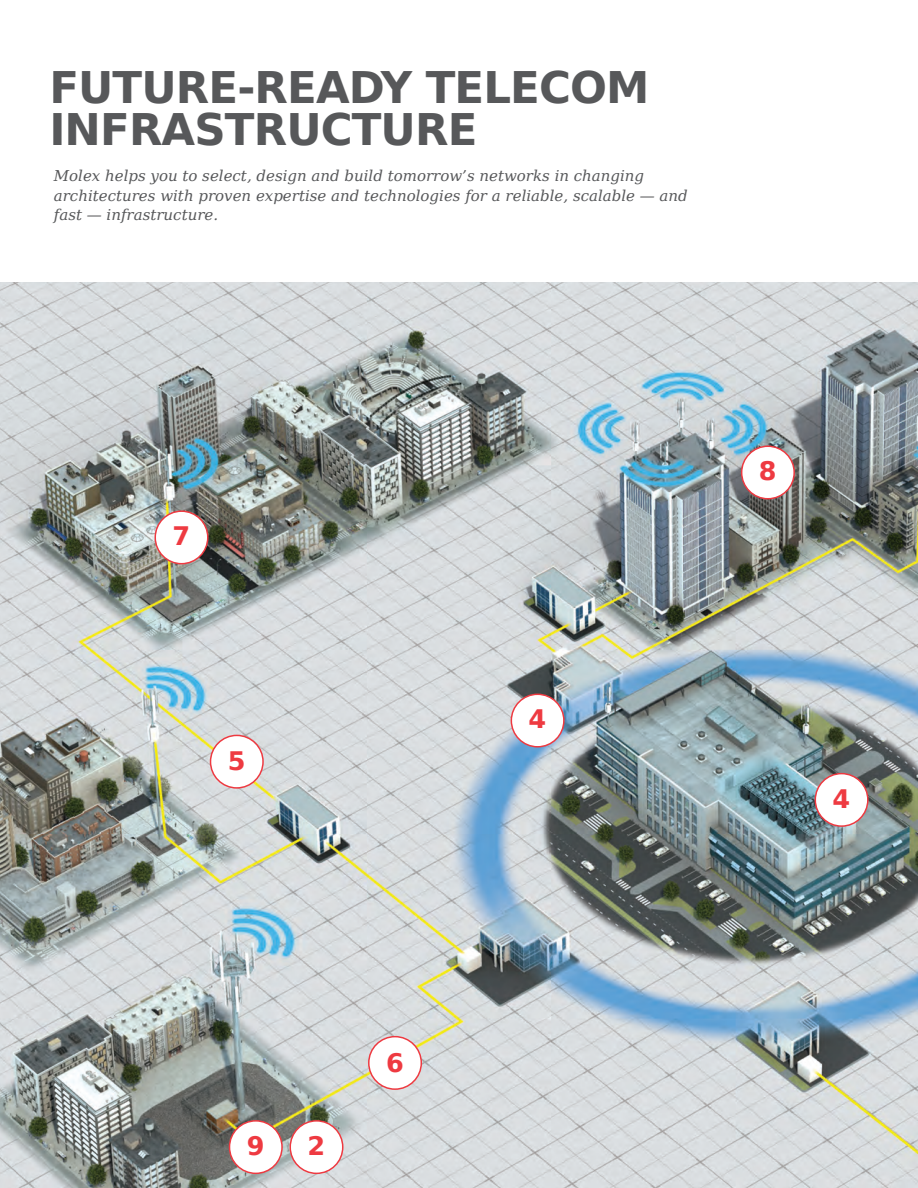
<style>
.page{position:relative;width:918px;height:1188px;background:#fff}
.page>*{position:absolute;margin:0;border:0;box-sizing:border-box;transform-origin:0 0}
.t1{font:700 43.5px/42px "Bitstream Vera Sans";letter-spacing:-.02em;color:#57585a}
.t2{font:700 25.5px "Bitstream Vera Sans";color:#ee3a41}
.t3{font:italic 15px/19.5px "DejaVu Serif";color:#57585a}
</style>
<div class="page">
<img style="left:0;top:283px;width:918px;height:905px">
<div style="left:742px;top:446px;width:52px;height:53px;background:#fff;border-radius:50%"></div>
<div style="left:741px;top:446px;width:54px;height:54px;border:2px solid #ee3a41;border-radius:50%"></div>
<div style="left:230px;top:1121px;width:52px;height:52px;background:#fff;border-radius:50%"></div>
<div style="left:229px;top:1120px;width:54px;height:54px;border:2px solid #ee3a41;border-radius:50%"></div>
<div style="left:815px;top:774px;width:53px;height:52px;background:#fff;border-radius:50%"></div>
<div style="left:815px;top:773px;width:54px;height:54px;border:2px solid #ee3a41;border-radius:50%"></div>
<div style="left:155px;top:511px;width:53px;height:53px;background:#fff;border-radius:50%"></div>
<div style="left:155px;top:510px;width:54px;height:54px;border:2px solid #ee3a41;border-radius:50%"></div>
<div style="left:211px;top:735px;width:52px;height:53px;background:#fff;border-radius:50%"></div>
<div style="left:210px;top:735px;width:54px;height:54px;border:2px solid #ee3a41;border-radius:50%"></div>
<div style="left:369px;top:1037px;width:52px;height:52px;background:#fff;border-radius:50%"></div>
<div style="left:368px;top:1036px;width:54px;height:54px;border:2px solid #ee3a41;border-radius:50%"></div>
<div style="left:290px;top:1121px;width:53px;height:52px;background:#fff;border-radius:50%"></div>
<div style="left:290px;top:1120px;width:54px;height:54px;border:2px solid #ee3a41;border-radius:50%"></div>
<div style="left:511px;top:694px;width:53px;height:53px;background:#fff;border-radius:50%"></div>
<div style="left:511px;top:694px;width:54px;height:54px;border:2px solid #ee3a41;border-radius:50%"></div>
<p class="t1" style="left:49px;top:67px;width:602px">FUTURE-READY TELECOM<br>INFRASTRUCTURE</p>
<p class="t3" style="left:54px;top:165px;width:635px">Molex helps you to select, design and build tomorrow’s networks in changing architectures with proven expertise and technologies for a reliable, scalable — and fast — infrastructure.</p>
<p class="t2" style="left:173px;top:522px;width:19px">7</p>
<p class="t2" style="left:228px;top:746px;width:19px">5</p>
<p class="t2" style="left:529px;top:705px;width:19px">4</p>
<p class="t2" style="left:759px;top:457px;width:19px">8</p>
<p class="t2" style="left:833px;top:784px;width:19px">4</p>
<p class="t2" style="left:247px;top:1131px;width:19px">9</p>
<p class="t2" style="left:308px;top:1131px;width:19px">2</p>
<p class="t2" style="left:386px;top:1049px;width:19px">6</p>
</div>
